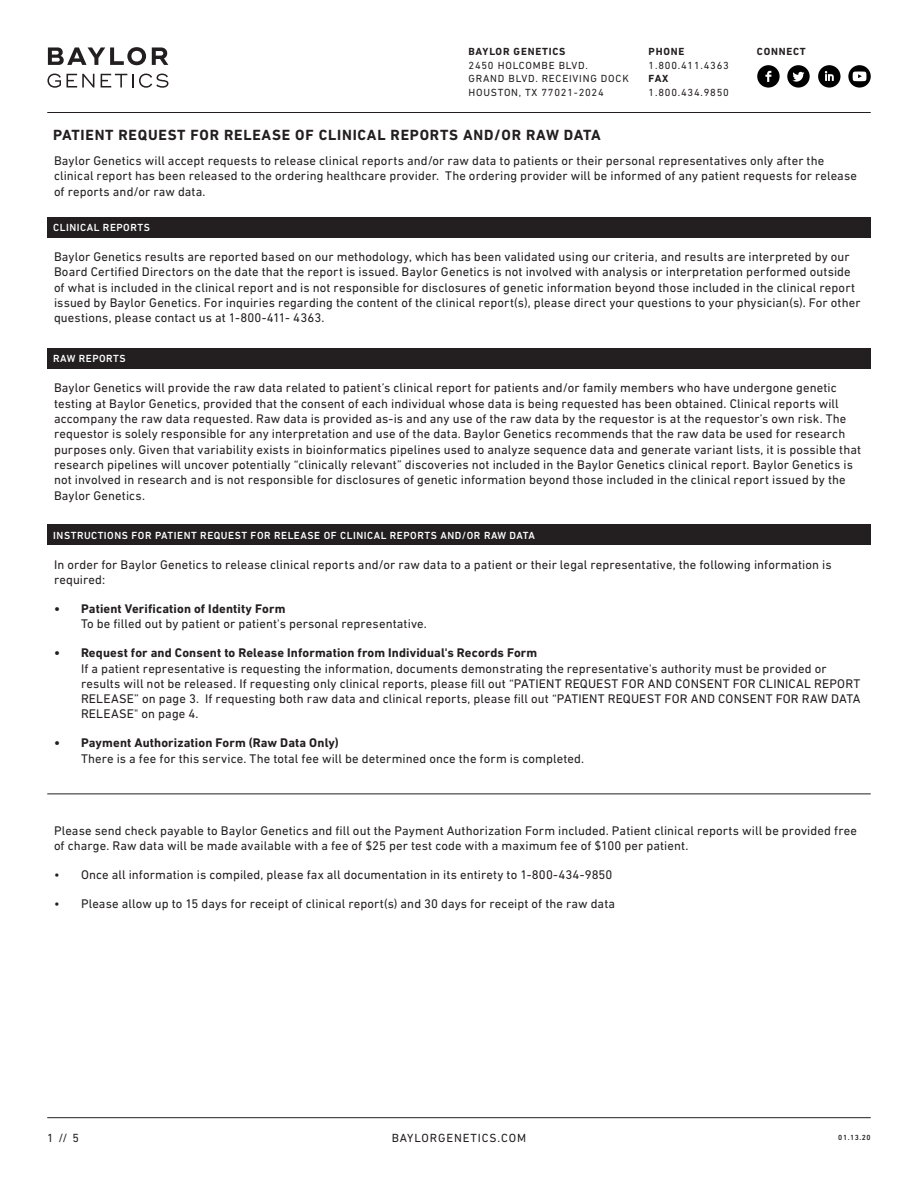
<style>
.page{position:relative;width:918px;height:1188px;background:#fff}
.page>*{position:absolute;margin:0;border:0;box-sizing:border-box;transform-origin:0 0}
.t1{font:700 15px "DIN Next LT Pro";letter-spacing:.05em;color:#231f20}
.t2{font:12.75px/15.3px "DIN Next LT Pro";letter-spacing:.01em;color:#231f20}
.t3{font:700 12.75px "DIN Next LT Pro";letter-spacing:.01em;color:#231f20}
.t4{font:12px "DIN Next LT Pro";letter-spacing:.075em;color:#231f20}
.t5{font:500 10.5px "DIN Next LT Pro";letter-spacing:.05em;color:#fff}
.t6{font:10.5px/13.5px "DIN Next LT Pro";letter-spacing:.075em;color:#231f20}
.t7{font:700 10.5px "DIN Next LT Pro";letter-spacing:.075em;color:#231f20}
.t8{font:500 7.5px "DIN Next LT Pro";color:#231f20}
</style>
<div class="page">
<div style="left:757px;top:65px;width:23px;height:23px;background:#000;border-radius:50%"></div>
<svg style="left:765px;top:71px;width:6px;height:11px"></svg>
<div style="left:787px;top:65px;width:23px;height:23px;background:#000;border-radius:50%"></div>
<svg style="left:792px;top:72px;width:12px;height:10px"></svg>
<div style="left:818px;top:65px;width:23px;height:23px;background:#000;border-radius:50%"></div>
<svg style="left:825px;top:71px;width:9px;height:10px"></svg>
<svg style="left:848px;top:65px;width:23px;height:23px"></svg>
<svg style="left:853px;top:72px;width:13px;height:9px"></svg>
<svg style="left:48px;top:47px;width:98px;height:18px"></svg>
<svg style="left:152px;top:47px;width:16px;height:18px"></svg>
<svg style="left:47px;top:74px;width:14px;height:14px"></svg>
<svg style="left:67px;top:74px;width:27px;height:13px"></svg>
<svg style="left:101px;top:74px;width:67px;height:14px"></svg>
<hr style="left:47px;top:112px;width:824px;height:1px;background:#231f20">
<hr style="left:47px;top:1117px;width:824px;height:1px;background:#231f20">
<div style="left:47px;top:525px;width:824px;height:20px;background:#231f20"></div>
<div style="left:47px;top:217px;width:824px;height:20px;background:#231f20"></div>
<div style="left:47px;top:348px;width:824px;height:21px;background:#231f20"></div>
<hr style="left:47px;top:794px;width:824px;height:1px;background:#231f20">
<p class="t7" style="left:469px;top:45px;width:98px">BAYLOR GENETICS</p>
<p class="t6" style="left:469px;top:58px;width:162px">2450 HOLCOMBE BLVD.<br>GRAND BLVD. RECEIVING DOCK<br>HOUSTON, TX 77021-2024</p>
<p class="t7" style="left:649px;top:45px;width:37px">PHONE</p>
<p class="t6" style="left:649px;top:58px;width:82px">1.800.411.4363</p>
<p class="t7" style="left:649px;top:72px;width:21px">FAX</p>
<p class="t6" style="left:649px;top:85px;width:82px">1.800.434.9850</p>
<p class="t7" style="left:757px;top:45px;width:50px">CONNECT</p>
<p class="t1" style="left:53px;top:126px;width:549px">PATIENT REQUEST FOR RELEASE OF CLINICAL REPORTS AND/OR RAW DATA</p>
<p class="t2" style="left:54px;top:153px;width:804px">Baylor Genetics will accept requests to release clinical reports and/or raw data to patients or their personal representatives only after the clinical report has been released to the ordering healthcare provider. The ordering provider will be informed of any patient requests for release of reports and/or raw data.</p>
<p class="t5" style="left:53px;top:221px;width:98px">CLINICAL REPORTS</p>
<p class="t2" style="left:54px;top:249px;width:808px">Baylor Genetics results are reported based on our methodology, which has been validated using our criteria, and results are interpreted by our Board Certified Directors on the date that the report is issued. Baylor Genetics is not involved with analysis or interpretation performed outside of what is included in the clinical report and is not responsible for disclosures of genetic information beyond those included in the clinical report issued by Baylor Genetics. For inquiries regarding the content of the clinical report(s), please direct your questions to your physician(s). For other questions, please contact us at 1-800-411- 4363.</p>
<p class="t5" style="left:53px;top:353px;width:74px">RAW REPORTS</p>
<p class="t2" style="left:54px;top:380px;width:809px">Baylor Genetics will provide the raw data related to patient’s clinical report for patients and/or family members who have undergone genetic testing at Baylor Genetics, provided that the consent of each individual whose data is being requested has been obtained. Clinical reports will accompany the raw data requested. Raw data is provided as-is and any use of the raw data by the requestor is at the requestor’s own risk. The requestor is solely responsible for any interpretation and use of the data. Baylor Genetics recommends that the raw data be used for research purposes only. Given that variability exists in bioinformatics pipelines used to analyze sequence data and generate variant lists, it is possible that research pipelines will uncover potentially “clinically relevant” discoveries not included in the Baylor Genetics clinical report. Baylor Genetics is not involved in research and is not responsible for disclosures of genetic information beyond those included in the clinical report issued by the Baylor Genetics.</p>
<p class="t5" style="left:53px;top:529px;width:483px">INSTRUCTIONS FOR PATIENT REQUEST FOR RELEASE OF CLINICAL REPORTS AND/OR RAW DATA</p>
<p class="t2" style="left:54px;top:557px;width:779px">In order for Baylor Genetics to release clinical reports and/or raw data to a patient or their legal representative, the following information is required:</p>
<p class="t3" style="left:54px;top:601px;width:233px">• Patient Verification of Identity Form</p>
<p class="t2" style="left:81px;top:616px;width:347px">To be filled out by patient or patient's personal representative.</p>
<p class="t3" style="left:54px;top:646px;width:485px">• Request for and Consent to Release Information from Individual's Records Form</p>
<p class="t2" style="left:81px;top:660px;width:781px">If a patient representative is requesting the information, documents demonstrating the representative's authority must be provided or results will not be released. If requesting only clinical reports, please fill out “PATIENT REQUEST FOR AND CONSENT FOR CLINICAL REPORT RELEASE” on page 3. If requesting both raw data and clinical reports, please fill out “PATIENT REQUEST FOR AND CONSENT FOR RAW DATA RELEASE" on page 4.</p>
<p class="t3" style="left:54px;top:736px;width:286px">• Payment Authorization Form (Raw Data Only)</p>
<p class="t2" style="left:81px;top:750px;width:505px">There is a fee for this service. The total fee will be determined once the form is completed.</p>
<p class="t2" style="left:54px;top:823px;width:805px">Please send check payable to Baylor Genetics and fill out the Payment Authorization Form included. Patient clinical reports will be provided free of charge. Raw data will be made available with a fee of $25 per test code with a maximum fee of $100 per patient.</p>
<p class="t2" style="left:54px;top:867px;width:560px">• Once all information is compiled, please fax all documentation in its entirety to 1-800-434-9850</p>
<p class="t2" style="left:54px;top:896px;width:563px">• Please allow up to 15 days for receipt of clinical report(s) and 30 days for receipt of the raw data</p>
<p class="t4" style="left:47px;top:1131px;width:33px">1 // 5</p>
<p class="t4" style="left:392px;top:1131px;width:136px">BAYLORGENETICS.COM</p>
<p class="t8" style="left:838px;top:1133px;width:34px">01.13.20</p>
</div>
